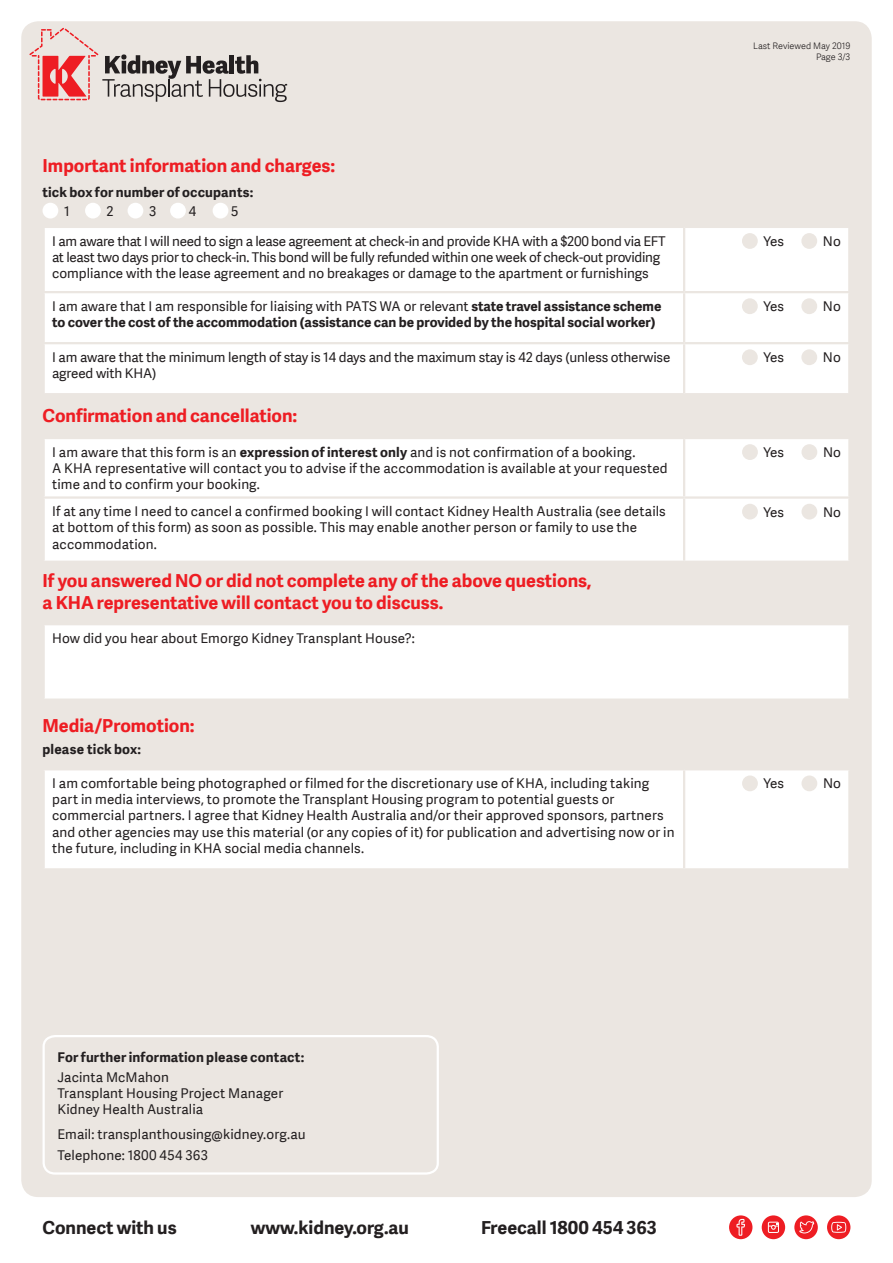
<style>
.page{position:relative;width:893px;height:1263px;background:#fff}
.page>*{position:absolute;margin:0;border:0;box-sizing:border-box;transform-origin:0 0}
.t1{font:700 18px/21.6px "Adelle Sans";color:#ee1d23}
.t2{font:700 18px "Adelle Sans";color:#231f20}
.HEADER_2{font:13.5px/16.2px "Adelle Sans";letter-spacing:.005em;color:#231f20}
.HEADER_2-2{font:13.5px/16.2px "Adelle Sans";letter-spacing:-.02em;color:#231f20}
.HEADER_2-3{font:700 13.5px/18.5px "Adelle Sans";color:#231f20}
.t3{font:300 9px/10.8px "Adelle Sans";color:#231f20;text-align:right}
.s1{font-weight:400}
.s2{font-weight:700}
</style>
<div class="page">
<div style="left:21px;top:21px;width:851px;height:1176px;background:#ebe6e1;border-radius:17px"></div>
<div style="left:729px;top:1215px;width:23px;height:24px;background:#ee1d23;border-radius:50%"></div>
<svg style="left:736px;top:1219px;width:9px;height:17px"></svg>
<div style="left:794px;top:1215px;width:24px;height:24px;background:#ee1d23;border-radius:50%"></div>
<svg style="left:799px;top:1221px;width:15px;height:12px"></svg>
<div style="left:827px;top:1215px;width:23px;height:24px;background:#ee1d23;border-radius:50%"></div>
<svg style="left:831px;top:1222px;width:15px;height:11px"></svg>
<div style="left:762px;top:1215px;width:23px;height:24px;background:#ee1d23;border-radius:50%"></div>
<div style="left:768px;top:1222px;width:11px;height:11px;border:1px solid #fff"></div>
<svg style="left:768px;top:1223px;width:11px;height:7px"></svg>
<svg style="left:29px;top:28px;width:258px;height:74px"></svg>
<div style="left:43px;top:1035px;width:396px;height:139px;border:2px solid #fff;border-radius:11px"></div>
<div style="left:43px;top:203px;width:15px;height:16px;background:#fff;border-radius:50%"></div>
<div style="left:85px;top:203px;width:16px;height:16px;background:#fff;border-radius:50%"></div>
<div style="left:128px;top:203px;width:15px;height:16px;background:#fff;border-radius:50%"></div>
<div style="left:170px;top:203px;width:16px;height:16px;background:#fff;border-radius:50%"></div>
<div style="left:213px;top:203px;width:15px;height:16px;background:#fff;border-radius:50%"></div>
<div style="left:45px;top:228px;width:803px;height:165px;background:#fff"></div>
<hr style="left:683px;top:228px;width:2px;height:63px;background:#ebe6e1">
<hr style="left:43px;top:291px;width:641px;height:2px;background:#ebe6e1">
<hr style="left:684px;top:291px;width:166px;height:2px;background:#ebe6e1">
<hr style="left:683px;top:293px;width:2px;height:49px;background:#ebe6e1">
<hr style="left:43px;top:342px;width:641px;height:2px;background:#ebe6e1">
<hr style="left:684px;top:342px;width:166px;height:2px;background:#ebe6e1">
<hr style="left:683px;top:344px;width:2px;height:49px;background:#ebe6e1">
<div style="left:742px;top:233px;width:16px;height:16px;background:#ebe6e1;border-radius:50%"></div>
<div style="left:801px;top:233px;width:16px;height:16px;background:#ebe6e1;border-radius:50%"></div>
<div style="left:742px;top:298px;width:16px;height:16px;background:#ebe6e1;border-radius:50%"></div>
<div style="left:801px;top:298px;width:16px;height:16px;background:#ebe6e1;border-radius:50%"></div>
<div style="left:742px;top:349px;width:16px;height:16px;background:#ebe6e1;border-radius:50%"></div>
<div style="left:801px;top:349px;width:16px;height:16px;background:#ebe6e1;border-radius:50%"></div>
<div style="left:45px;top:439px;width:803px;height:122px;background:#fff"></div>
<hr style="left:683px;top:439px;width:2px;height:57px;background:#ebe6e1">
<hr style="left:43px;top:496px;width:641px;height:3px;background:#ebe6e1">
<hr style="left:684px;top:496px;width:166px;height:3px;background:#ebe6e1">
<hr style="left:683px;top:499px;width:2px;height:62px;background:#ebe6e1">
<div style="left:742px;top:444px;width:16px;height:16px;background:#ebe6e1;border-radius:50%"></div>
<div style="left:801px;top:444px;width:16px;height:16px;background:#ebe6e1;border-radius:50%"></div>
<div style="left:742px;top:504px;width:16px;height:15px;background:#ebe6e1;border-radius:50%"></div>
<div style="left:801px;top:504px;width:16px;height:15px;background:#ebe6e1;border-radius:50%"></div>
<div style="left:44px;top:624px;width:805px;height:76px;background:#fff"></div>
<hr style="left:43px;top:623px;width:808px;height:2px;background:#ebe6e1">
<hr style="left:43px;top:625px;width:2px;height:73px;background:#ebe6e1">
<hr style="left:848px;top:625px;width:2px;height:73px;background:#ebe6e1">
<hr style="left:43px;top:698px;width:808px;height:3px;background:#ebe6e1">
<div style="left:45px;top:770px;width:803px;height:98px;background:#fff"></div>
<hr style="left:683px;top:770px;width:2px;height:98px;background:#ebe6e1">
<div style="left:742px;top:775px;width:16px;height:16px;background:#ebe6e1;border-radius:50%"></div>
<div style="left:801px;top:775px;width:16px;height:16px;background:#ebe6e1;border-radius:50%"></div>
<p class="t3" style="left:753px;top:41px;width:99px">Last Reviewed May 2019<br>Page 3/3</p>
<p class="t1" style="left:43px;top:155px;width:294px">Important information and charges:</p>
<p class="HEADER_2-3" style="left:64px;top:183px;width:191px;text-indent:-22px">tick box for number of occupants:<br><span class="s1">1</span></p>
<p class="HEADER_2" style="left:107px;top:203px;width:9px">2</p>
<p class="HEADER_2" style="left:149px;top:203px;width:9px">3</p>
<p class="HEADER_2" style="left:189px;top:203px;width:9px">4</p>
<p class="HEADER_2" style="left:231px;top:203px;width:9px">5</p>
<p class="HEADER_2-2" style="left:52px;top:233px;width:615px">I am aware that I will need to sign a lease agreement at check-in and provide KHA with a $200 bond via EFT at least two days prior to check-in. This bond will be fully refunded within one week of check-out providing compliance with the lease agreement and no breakages or damage to the apartment or furnishings</p>
<p class="HEADER_2" style="left:763px;top:233px;width:22px">Yes</p>
<p class="HEADER_2" style="left:823px;top:233px;width:19px">No</p>
<p class="HEADER_2-3" style="left:52px;top:298px;width:611px;line-height:16.2px"><span class="s1">I am aware that I am responsible for liaising with PATS WA or relevant</span> state travel assistance scheme to cover the cost of the accommodation (assistance can be provided by the hospital social worker)</p>
<p class="HEADER_2" style="left:763px;top:298px;width:22px">Yes</p>
<p class="HEADER_2" style="left:823px;top:298px;width:19px">No</p>
<p class="HEADER_2" style="left:52px;top:349px;width:620px">I am aware that the minimum length of stay is 14 days and the maximum stay is 42 days (unless otherwise agreed with KHA)</p>
<p class="HEADER_2" style="left:763px;top:349px;width:22px">Yes</p>
<p class="HEADER_2" style="left:823px;top:349px;width:19px">No</p>
<p class="t1" style="left:43px;top:405px;width:256px">Confirmation and cancellation:</p>
<p class="HEADER_2" style="left:52px;top:444px;width:617px">I am aware that this form is an <span class="s2">expression of interest only</span> and is not confirmation of a booking.<br>A KHA representative will contact you to advise if the accommodation is available at your requested time and to confirm your booking.</p>
<p class="HEADER_2" style="left:764px;top:444px;width:22px">Yes</p>
<p class="HEADER_2" style="left:823px;top:444px;width:19px">No</p>
<p class="HEADER_2" style="left:52px;top:503px;width:615px">If at any time I need to cancel a confirmed booking I will contact Kidney Health Australia (see details at bottom of this form) as soon as possible. This may enable another person or family to use the accommodation.</p>
<p class="HEADER_2" style="left:764px;top:504px;width:22px">Yes</p>
<p class="HEADER_2" style="left:823px;top:504px;width:19px">No</p>
<p class="t1" style="left:43px;top:570px;width:551px">If you answered NO or did not complete any of the above questions, a KHA representative will contact you to discuss.</p>
<p class="HEADER_2" style="left:52px;top:630px;width:364px">How did you hear about Emorgo Kidney Transplant House?:</p>
<p class="t1" style="left:43px;top:715px;width:154px">Media/Promotion:</p>
<p class="HEADER_2-3" style="left:43px;top:740px;width:100px">please tick box:</p>
<p class="HEADER_2" style="left:52px;top:775px;width:624px">I am comfortable being photographed or filmed for the discretionary use of KHA, including taking part in media interviews, to promote the Transplant Housing program to potential guests or commercial partners. I agree that Kidney Health Australia and/or their approved sponsors, partners and other agencies may use this material (or any copies of it) for publication and advertising now or in the future, including in KHA social media channels.</p>
<p class="HEADER_2" style="left:764px;top:775px;width:22px">Yes</p>
<p class="HEADER_2" style="left:823px;top:775px;width:19px">No</p>
<p class="HEADER_2-3" style="left:58px;top:1048px;width:248px">For further information please contact:</p>
<p class="HEADER_2" style="left:58px;top:1069px;width:113px">Jacinta McMahon</p>
<p class="HEADER_2" style="left:58px;top:1085px;width:227px">Transplant Housing Project Manager</p>
<p class="HEADER_2" style="left:58px;top:1102px;width:147px">Kidney Health Australia</p>
<p class="HEADER_2" style="left:58px;top:1126px;width:250px">Email: transplanthousing@kidney.org.au</p>
<p class="HEADER_2" style="left:58px;top:1147px;width:152px">Telephone: 1800 454 363</p>
<h1 class="t2" style="left:43px;top:1217px;width:136px">Connect with us</h1>
<h1 class="t2" style="left:251px;top:1217px;width:160px">www.kidney.org.au</h1>
<h1 class="t2" style="left:481px;top:1217px;width:177px">Freecall 1800 454 363</h1>
</div>
